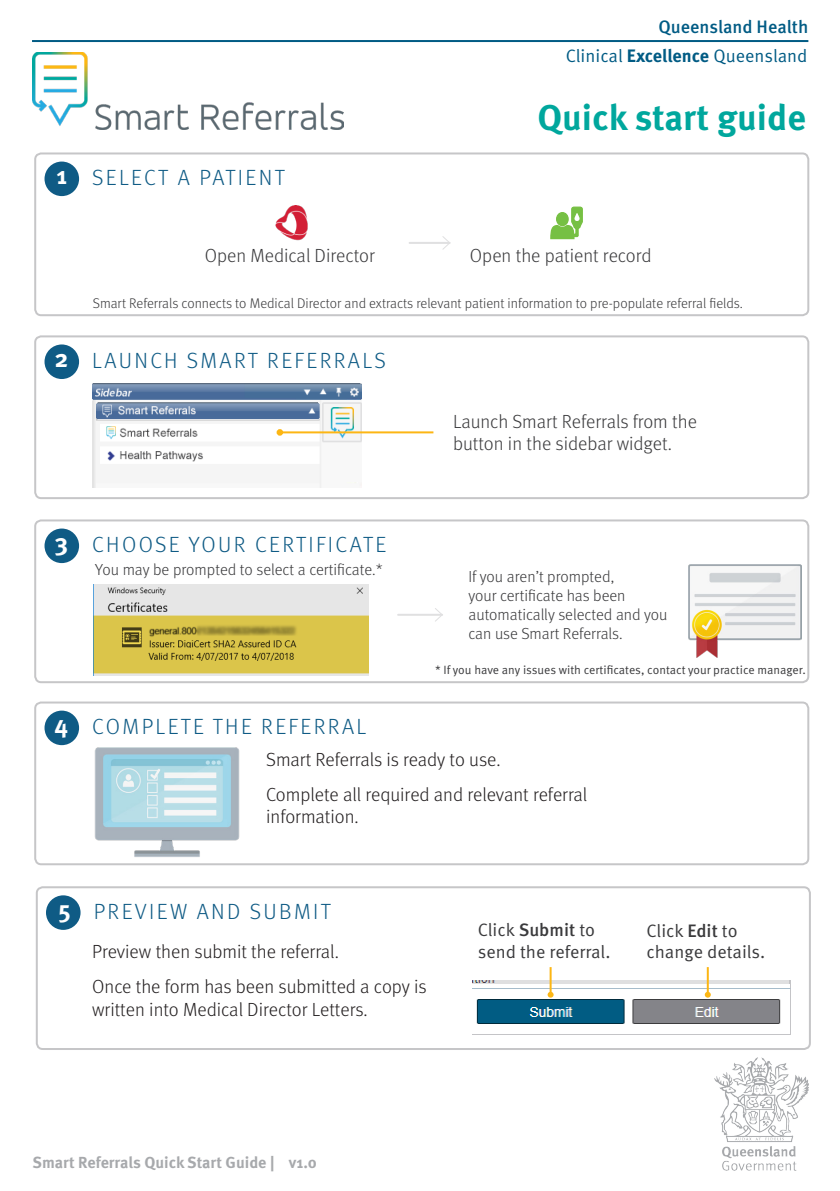
<style>
.page{position:relative;width:840px;height:1191px;background:#fff}
.page>*{position:absolute;margin:0;border:0;box-sizing:border-box;transform-origin:0 0}
.t1{font:700 36px "Meta Pro";color:#00a79d}
.t2{font:700 24.8px "Meta Pro";color:#fff}
.t3{font:300 22px "Meta Pro";letter-spacing:.11em;color:#0f5b85}
.t4{font:300 19px/22.8px "Meta Pro";color:#231f20}
.t5{font:300 19px/22.8px "Meta Pro";color:#3a3a3c}
.t6{font:18px/21.6px "Meta Pro Norm";color:#3a3a3c}
.t7{font:18px "Meta Pro Norm";color:#005b84}
.t8{font:500 18px "Meta Pro";color:#005b84}
.t9{font:300 16px/19.2px "Meta Pro";color:#3a3a3c}
.t10{font:700 16px "Meta Pro";color:#a7a9ac}
.t11{font:300 14px "Meta Pro";color:#3a3a3c}
.t12{font:12px "Meta Pro Norm";color:#3a3a3c}
.s1{font-family:"Meta Pro";font-weight:700}
.s2{font-family:"Meta Pro";font-weight:500}
</style>
<div class="page">
<div style="left:34px;top:152px;width:774px;height:164px;border:2px solid #c6c6c8;border-radius:6px"></div>
<div style="left:34px;top:335px;width:774px;height:164px;border:2px solid #c6c6c8;border-radius:6px"></div>
<div style="left:34px;top:519px;width:774px;height:164px;border:2px solid #c6c6c8;border-radius:6px"></div>
<div style="left:34px;top:701px;width:774px;height:164px;border:2px solid #c6c6c8;border-radius:6px"></div>
<div style="left:44px;top:162px;width:35px;height:34px;background:#0f5b85;border-radius:50%"></div>
<div style="left:44px;top:344px;width:35px;height:35px;background:#0f5b85;border-radius:50%"></div>
<div style="left:44px;top:528px;width:35px;height:35px;background:#0f5b85;border-radius:50%"></div>
<div style="left:44px;top:710px;width:35px;height:35px;background:#0f5b85;border-radius:50%"></div>
<img style="left:93px;top:584px;width:275px;height:91px">
<img style="left:688px;top:565px;width:112px;height:93px">
<hr style="left:398px;top:614px;width:44px;height:2px;background:#e0e0e1">
<svg style="left:435px;top:608px;width:8px;height:14px"></svg>
<img style="left:94px;top:747px;width:146px;height:110px">
<div style="left:36px;top:886px;width:774px;height:164px;border:2px solid #c6c6c8;border-radius:6px"></div>
<div style="left:46px;top:895px;width:34px;height:35px;background:#0f5b85;border-radius:50%"></div>
<img style="left:472px;top:980px;width:317px;height:44px">
<svg style="left:547px;top:991px;width:6px;height:6px"></svg>
<hr style="left:549px;top:967px;width:2px;height:27px;background:#fcb614">
<svg style="left:704px;top:991px;width:6px;height:6px"></svg>
<hr style="left:706px;top:967px;width:2px;height:27px;background:#fcb614">
<img style="left:275px;top:205px;width:33px;height:36px">
<svg style="left:550px;top:207px;width:33px;height:33px"></svg>
<hr style="left:409px;top:242px;width:40px;height:2px;background:#e0e0e1">
<svg style="left:442px;top:236px;width:9px;height:14px"></svg>
<img style="left:93px;top:383px;width:268px;height:104px">
<hr style="left:279px;top:431px;width:154px;height:2px;background:#fcb614">
<div style="left:276px;top:429px;width:7px;height:7px;border:2px solid #fcb614;border-radius:50%"></div>
<img style="left:32px;top:52px;width:311px;height:77px">
<hr style="left:32px;top:40px;width:775px;height:2px;background:#005b84">
<img style="left:714px;top:1057px;width:93px;height:113px">
<h1 class="t8" style="left:658px;top:12px;width:151px">Queensland Health</h1>
<h1 class="t7" style="left:565px;top:42px;width:243px">Clinical <span class="s1">Excellence</span> Queensland</h1>
<p class="t2" style="left:56px;top:156px;width:12px">1</p>
<p class="t2" style="left:54px;top:339px;width:16px">2</p>
<p class="t3" style="left:92px;top:162px;width:194px">SELECT A PATIENT</p>
<p class="t1" style="left:537px;top:90px;width:270px">Quick start guide</p>
<p class="t5" style="left:204px;top:243px;width:171px">Open Medical Director</p>
<p class="t5" style="left:469px;top:243px;width:183px">Open the patient record</p>
<p class="t11" style="left:93px;top:293px;width:651px">Smart Referrals connects to Medical Director and extracts relevant patient information to pre-populate referral fields.</p>
<p class="t3" style="left:92px;top:344px;width:295px">LAUNCH SMART REFERRALS</p>
<p class="t5" style="left:453px;top:408px;width:245px">Launch Smart Referrals from the button in the sidebar widget.</p>
<p class="t2" style="left:54px;top:523px;width:15px">3</p>
<p class="t2" style="left:54px;top:705px;width:15px">4</p>
<p class="t3" style="left:92px;top:528px;width:295px">CHOOSE YOUR CERTIFICATE</p>
<p class="t9" style="left:95px;top:559px;width:289px">You may be prompted to select a certificate.*</p>
<p class="t9" style="left:468px;top:565px;width:200px">If you aren’t prompted,<br>your certificate has been automatically selected and you can use Smart Referrals.</p>
<p class="t12" style="left:435px;top:661px;width:372px">* If you have any issues with certificates, contact your practice manager.</p>
<p class="t3" style="left:92px;top:710px;width:275px">COMPLETE THE REFERRAL</p>
<p class="t4" style="left:266px;top:747px;width:236px">Smart Referrals is ready to use.</p>
<p class="t4" style="left:266px;top:781px;width:322px">Complete all required and relevant referral information.</p>
<p class="t2" style="left:58px;top:890px;width:14px">5</p>
<p class="t3" style="left:94px;top:895px;width:238px">PREVIEW AND SUBMIT</p>
<p class="t4" style="left:92px;top:939px;width:248px">Preview then submit the referral.</p>
<p class="t4" style="left:92px;top:974px;width:336px">Once the form has been submitted a copy is written into Medical Director Letters.</p>
<p class="t6" style="left:477px;top:918px;width:134px">Click <span class="s2">Submit</span> to send the referral.</p>
<p class="t6" style="left:646px;top:918px;width:120px">Click <span class="s2">Edit</span> to change details.</p>
<p class="t10" style="left:33px;top:1150px;width:286px">Smart Referrals Quick Start Guide | v1.0</p>
</div>
